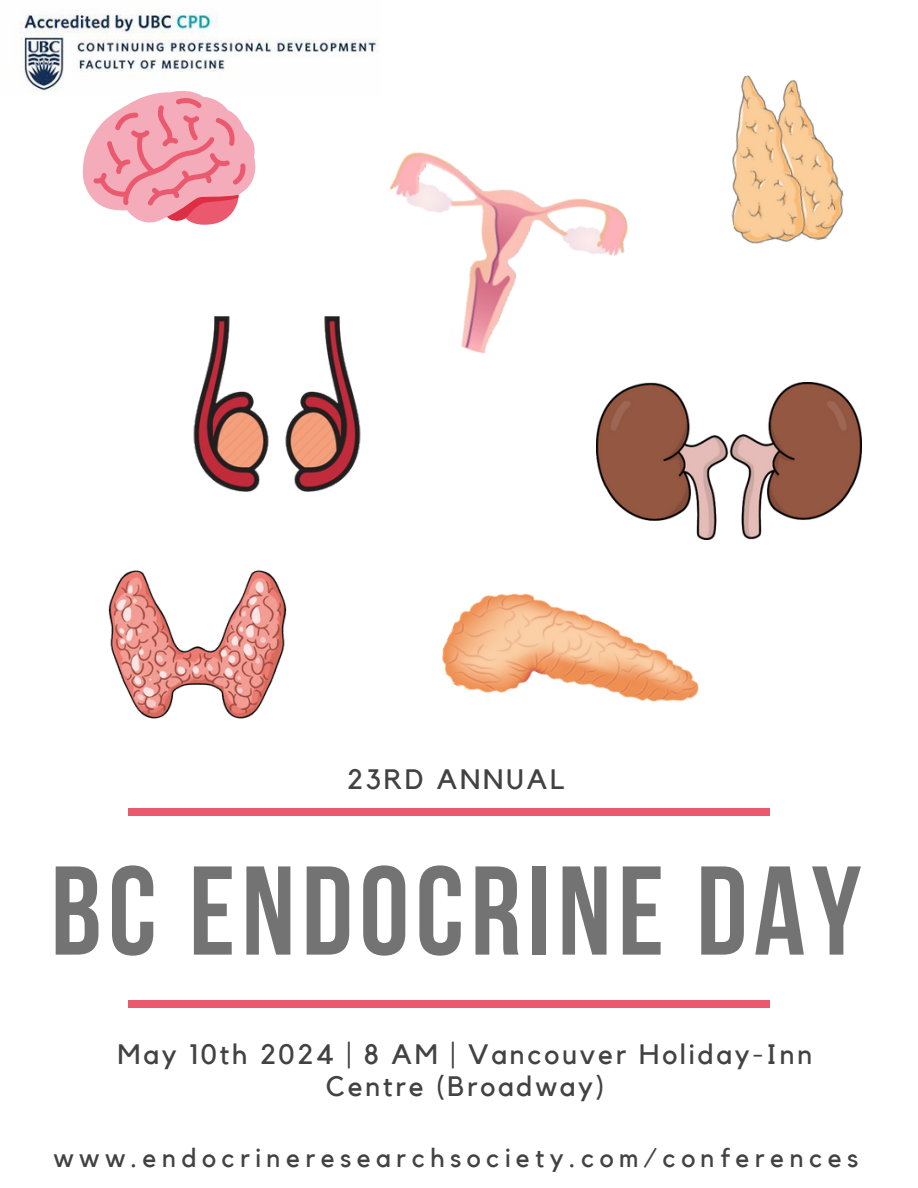
<style>
.page{position:relative;width:918px;height:1188px;background:#fff}
.page>*{position:absolute;margin:0;border:0;box-sizing:border-box;transform-origin:0 0}
.t1{font:700 126px "Bebas Neue";letter-spacing:.05em;color:#737373}
.t2{font:28.05px/32.8px "Kollektif";letter-spacing:.1em;color:#424242;text-align:center}
.t3{font:26.25px "Kollektif";letter-spacing:.21em;color:#424242}
</style>
<div class="page">
<div style="left:128px;top:808px;width:642px;height:7px;background:#ea596e"></div>
<div style="left:128px;top:1001px;width:642px;height:7px;background:#ea596e"></div>
<img style="left:597px;top:383px;width:264px;height:156px">
<img style="left:389px;top:152px;width:270px;height:276px">
<img style="left:442px;top:593px;width:257px;height:109px">
<img style="left:731px;top:75px;width:113px;height:169px">
<img style="left:108px;top:570px;width:179px;height:149px">
<img style="left:193px;top:266px;width:222px;height:226px">
<img style="left:21px;top:13px;width:357px;height:78px">
<svg style="left:65px;top:67px;width:207px;height:158px"></svg>
<p class="t2" style="left:348px;top:764px;width:219px">23RD ANNUAL</p>
<h2 class="t1" style="left:51px;top:860px;width:812px">BC ENDOCRINE DAY</h2>
<h1 class="t2" style="left:118px;top:1039px;width:696px">May 10th 2024 | 8 AM | Vancouver Holiday-Inn<br>Centre (Broadway)</h1>
<p class="t3" style="left:53px;top:1145px;width:807px">www.endocrineresearchsociety.com/conferences</p>
</div>
